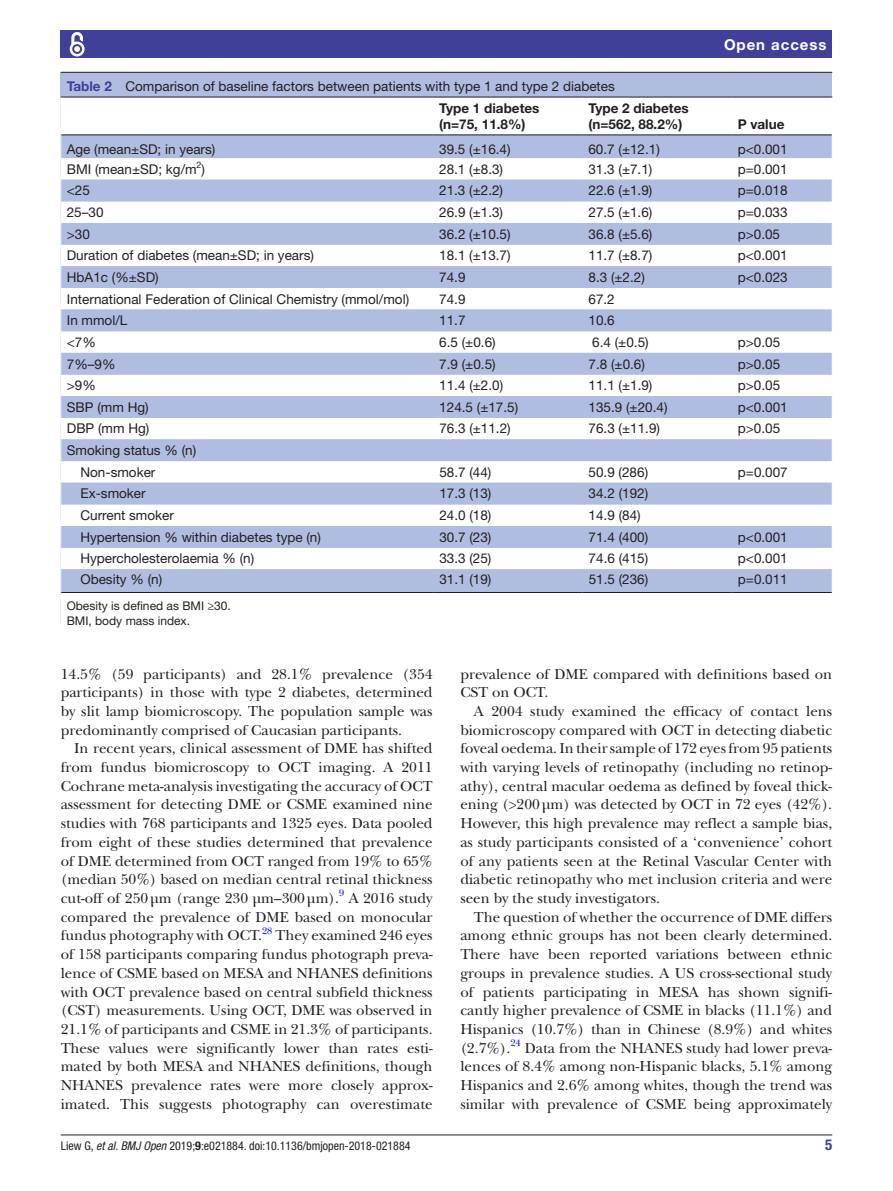
<style>
.page{position:relative;width:893px;height:1191px;background:#fff}
.page>*{position:absolute;margin:0;border:0;box-sizing:border-box;transform-origin:0 0}
.t1{font:15px/18.8px "New Baskerville";color:#231f20;text-align:justify}
.t2{font:700 15px "Helvetica Neue LT Std";letter-spacing:.065em;color:#fff}
.t3{font:700 condensed 15px "Helvetica Neue LT Std";color:#414099}
.t4{font:13.5px/22px "Helvetica Neue LT Std";color:#231f20}
.t5{font:700 13.5px/16.2px "Helvetica Neue LT Std";color:#231f20}
.t6{font:condensed 12px "Helvetica Neue LT Std";color:#231f20}
.t7{font:12px/15px "Helvetica Neue LT Std";color:#231f20}
.t8{font:9.9px "New Baskerville";color:#00f}
.t9{font:9px "Helvetica Neue LT Std";color:#231f20}
.s1{font-weight:700;color:#414099}
.s2{font-weight:700}
.s3{font-size:13.5px}
.s4{font-style:italic}
</style>
<div class="page">
<hr style="left:61px;top:1134px;width:771px;height:1px;background:#231f20">
<div style="left:61px;top:31px;width:771px;height:27px;background:#414099"></div>
<svg style="left:69px;top:32px;width:16px;height:25px"></svg>
<div style="left:61px;top:73px;width:771px;height:552px;background:#afbde1"></div>
<hr style="left:61px;top:72px;width:771px;height:1px;background:#231f20">
<div style="left:61px;top:98px;width:771px;height:527px;background:#fff"></div>
<svg style="left:61px;top:135px;width:771px;height:457px"></svg>
<hr style="left:61px;top:97px;width:372px;height:1px;background:#231f20">
<hr style="left:61px;top:134px;width:372px;height:1px;background:#231f20">
<hr style="left:433px;top:97px;width:149px;height:1px;background:#231f20">
<hr style="left:433px;top:134px;width:149px;height:1px;background:#231f20">
<hr style="left:582px;top:97px;width:150px;height:1px;background:#231f20">
<hr style="left:582px;top:134px;width:150px;height:1px;background:#231f20">
<hr style="left:732px;top:97px;width:100px;height:1px;background:#231f20">
<hr style="left:732px;top:134px;width:100px;height:1px;background:#231f20">
<hr style="left:433px;top:592px;width:149px;height:1px;background:#231f20">
<hr style="left:582px;top:592px;width:150px;height:1px;background:#231f20">
<hr style="left:61px;top:592px;width:372px;height:1px;background:#231f20">
<hr style="left:732px;top:592px;width:100px;height:1px;background:#231f20">
<svg style="left:60px;top:135px;width:1px;height:457px"></svg>
<hr style="left:67px;top:609px;width:765px;height:2px;background:#fff">
<hr style="left:67px;top:624px;width:765px;height:2px;background:#fff">
<p class="t4" style="left:439px;top:75px;width:177px;text-indent:-372px"><span class="s1">Table 2</span> Comparison of baseline factors between patients with type 1 and type 2 diabetes<br><span class="s2">Type 1 diabetes</span></p>
<p class="t5" style="left:439px;top:116px;width:88px">(n=75, 11.8%)</p>
<p class="t5" style="left:588px;top:99px;width:102px">Type 2 diabetes (n=562, 88.2%)</p>
<p class="t2" style="left:724px;top:35px;width:104px">Open access</p>
<p class="t5" style="left:738px;top:116px;width:48px">P value</p>
<p class="t4" style="left:67px;top:137px;width:150px">Age (mean±SD; in years)</p>
<p class="t4" style="left:439px;top:137px;width:73px">39.5 (±16.4)</p>
<p class="t4" style="left:588px;top:137px;width:73px">60.7 (±12.1)</p>
<p class="t4" style="left:738px;top:137px;width:51px">p&lt;0.001</p>
<p class="t4" style="left:67px;top:158px;width:131px">BMI (mean±SD; kg/m</p>
<p class="t9" style="left:197px;top:159px;width:10px">2<span class="s3">)</span></p>
<p class="t4" style="left:439px;top:158px;width:65px">28.1 (±8.3)</p>
<p class="t4" style="left:588px;top:158px;width:65px">31.3 (±7.1)</p>
<p class="t4" style="left:738px;top:158px;width:51px">p=0.001</p>
<p class="t4" style="left:67px;top:179px;width:25px">&lt;25</p>
<p class="t4" style="left:439px;top:179px;width:65px">21.3 (±2.2)</p>
<p class="t4" style="left:588px;top:179px;width:65px">22.6 (±1.9)</p>
<p class="t4" style="left:738px;top:179px;width:51px">p=0.018</p>
<p class="t4" style="left:67px;top:201px;width:38px">25–30</p>
<p class="t4" style="left:439px;top:201px;width:65px">26.9 (±1.3)</p>
<p class="t4" style="left:588px;top:201px;width:65px">27.5 (±1.6)</p>
<p class="t4" style="left:738px;top:201px;width:51px">p=0.033</p>
<p class="t4" style="left:67px;top:223px;width:25px">&gt;30</p>
<p class="t4" style="left:439px;top:223px;width:73px">36.2 (±10.5)</p>
<p class="t4" style="left:588px;top:223px;width:65px">36.8 (±5.6)</p>
<p class="t4" style="left:738px;top:223px;width:44px">p&gt;0.05</p>
<p class="t4" style="left:67px;top:244px;width:249px">Duration of diabetes (mean±SD; in years)</p>
<p class="t4" style="left:439px;top:244px;width:73px">18.1 (±13.7)</p>
<p class="t4" style="left:588px;top:244px;width:65px">11.7 (±8.7)</p>
<p class="t4" style="left:738px;top:244px;width:51px">p&lt;0.001</p>
<p class="t4" style="left:67px;top:266px;width:93px">HbA1c (%±SD)</p>
<p class="t4" style="left:439px;top:266px;width:28px">74.9</p>
<p class="t4" style="left:588px;top:266px;width:58px">8.3 (±2.2)</p>
<p class="t4" style="left:738px;top:266px;width:51px">p&lt;0.023</p>
<p class="t4" style="left:67px;top:287px;width:344px">International Federation of Clinical Chemistry (mmol/mol)</p>
<p class="t4" style="left:439px;top:287px;width:28px">74.9</p>
<p class="t4" style="left:589px;top:287px;width:28px">67.2</p>
<p class="t4" style="left:67px;top:309px;width:62px">In mmol/L</p>
<p class="t4" style="left:439px;top:309px;width:28px">11.7</p>
<p class="t4" style="left:589px;top:309px;width:28px">10.6</p>
<p class="t4" style="left:67px;top:331px;width:31px">&lt;7%</p>
<p class="t4" style="left:439px;top:331px;width:58px">6.5 (±0.6)</p>
<p class="t4" style="left:592px;top:331px;width:58px">6.4 (±0.5)</p>
<p class="t4" style="left:738px;top:331px;width:44px">p&gt;0.05</p>
<p class="t4" style="left:67px;top:352px;width:50px">7%–9%</p>
<p class="t4" style="left:439px;top:352px;width:58px">7.9 (±0.5)</p>
<p class="t4" style="left:589px;top:352px;width:58px">7.8 (±0.6)</p>
<p class="t4" style="left:738px;top:352px;width:44px">p&gt;0.05</p>
<p class="t4" style="left:67px;top:374px;width:31px">&gt;9%</p>
<p class="t4" style="left:439px;top:374px;width:65px">11.4 (±2.0)</p>
<p class="t4" style="left:589px;top:374px;width:65px">11.1 (±1.9)</p>
<p class="t4" style="left:738px;top:374px;width:44px">p&gt;0.05</p>
<p class="t4" style="left:67px;top:396px;width:83px">SBP (mm Hg)</p>
<p class="t4" style="left:439px;top:396px;width:80px">124.5 (±17.5)</p>
<p class="t4" style="left:589px;top:396px;width:80px">135.9 (±20.4)</p>
<p class="t4" style="left:738px;top:396px;width:51px">p&lt;0.001</p>
<p class="t4" style="left:67px;top:417px;width:84px">DBP (mm Hg)</p>
<p class="t4" style="left:439px;top:417px;width:73px">76.3 (±11.2)</p>
<p class="t4" style="left:589px;top:417px;width:73px">76.3 (±11.9)</p>
<p class="t4" style="left:738px;top:417px;width:44px">p&gt;0.05</p>
<p class="t4" style="left:80px;top:439px;width:117px;line-height:21.6px;text-indent:-14px">Smoking status % (n)<br>Non-smoker</p>
<p class="t4" style="left:439px;top:461px;width:54px">58.7 (44)</p>
<p class="t4" style="left:589px;top:461px;width:61px">50.9 (286)</p>
<p class="t4" style="left:738px;top:461px;width:51px">p=0.007</p>
<p class="t4" style="left:80px;top:482px;width:67px">Ex-smoker</p>
<p class="t4" style="left:439px;top:482px;width:54px">17.3 (13)</p>
<p class="t4" style="left:589px;top:482px;width:61px">34.2 (192)</p>
<p class="t4" style="left:80px;top:504px;width:95px">Current smoker</p>
<p class="t4" style="left:439px;top:504px;width:54px">24.0 (18)</p>
<p class="t4" style="left:589px;top:504px;width:54px">14.9 (84)</p>
<p class="t4" style="left:80px;top:526px;width:242px">Hypertension % within diabetes type (n)</p>
<p class="t4" style="left:439px;top:526px;width:54px">30.7 (23)</p>
<p class="t4" style="left:589px;top:526px;width:61px">71.4 (400)</p>
<p class="t4" style="left:738px;top:526px;width:51px">p&lt;0.001</p>
<p class="t4" style="left:80px;top:547px;width:175px">Hypercholesterolaemia % (n)</p>
<p class="t4" style="left:439px;top:547px;width:54px">33.3 (25)</p>
<p class="t4" style="left:589px;top:547px;width:61px">74.6 (415)</p>
<p class="t4" style="left:738px;top:547px;width:51px">p&lt;0.001</p>
<p class="t4" style="left:80px;top:567px;width:83px">Obesity % (n)</p>
<p class="t4" style="left:439px;top:567px;width:54px">31.1 (19)</p>
<p class="t4" style="left:589px;top:567px;width:61px">51.5 (236)</p>
<p class="t4" style="left:738px;top:567px;width:51px">p=0.011</p>
<p class="t7" style="left:67px;top:598px;width:166px">Obesity is defined as BMI ≥30.<br>BMI, body mass index.</p>
<p class="t1" style="left:61px;top:664px;width:373px">14.5% (59 participants) and 28.1% prevalence (354 participants) in those with type 2 diabetes, determined by slit lamp biomicroscopy. The population sample was predominantly comprised of Caucasian participants.</p>
<p class="t1" style="left:61px;top:739px;width:373px;text-indent:14px">In recent years, clinical assessment of DME has shifted from fundus biomicroscopy to OCT imaging. A 2011<br>Cochrane meta-analysis investigating the accuracy of OCT assessment for detecting DME or CSME examined nine studies with 768 participants and 1325 eyes. Data pooled from eight of these studies determined that prevalence of DME determined from OCT ranged from 19% to 65% (median 50%) based on median central retinal thickness cut-off of 250µm (range 230 µm–300µm).<sup>9</sup> A 2016 study compared the prevalence of DME based on monocular fundus photography with OCT.</p>
<p class="t8" style="left:262px;top:924px;width:12px">28</p>
<p class="t1" style="left:61px;top:926px;width:373px;text-indent:215px">They examined 246 eyes of 158 participants comparing fundus photograph preva&shy;lence of CSME based on MESA and NHANES definitions with OCT prevalence based on central subfield thickness (CST) measurements. Using OCT, DME was observed in 21.1% of participants and CSME in 21.3% of participants.<br>These values were significantly lower than rates esti&shy;mated by both MESA and NHANES definitions, though NHANES prevalence rates were more closely approx&shy;imated. This suggests photography can overestimate</p>
<p class="t1" style="left:460px;top:664px;width:373px">prevalence of DME compared with definitions based on<br>CST on OCT.</p>
<p class="t1" style="left:460px;top:702px;width:373px;text-indent:14px">A 2004 study examined the efficacy of contact lens biomicroscopy compared with OCT in detecting diabetic foveal oedema. In their sample of 172 eyes from 95 patients with varying levels of retinopathy (including no retinop&shy;athy), central macular oedema as defined by foveal thick&shy;ening (&gt;200µm) was detected by OCT in 72 eyes (42%).<br>However, this high prevalence may reflect a sample bias, as study participants consisted of a ‘convenience’ cohort of any patients seen at the Retinal Vascular Center with diabetic retinopathy who met inclusion criteria and were seen by the study investigators.</p>
<p class="t1" style="left:460px;top:907px;width:373px;text-indent:13px">The question of whether the occurrence of DME differs among ethnic groups has not been clearly determined.<br>There have been reported variations between ethnic groups in prevalence studies. A US cross-sectional study of patients participating in MESA has shown signifi&shy;cantly higher prevalence of CSME in blacks (11.1%) and Hispanics (10.7%) than in Chinese (8.9%) and whites (2.7%).<sup>24</sup> Data from the NHANES study had lower preva&shy;lences of 8.4% among non-Hispanic blacks, 5.1% among Hispanics and 2.6% among whites, though the trend was similar with prevalence of CSME being approximately</p>
<p class="t6" style="left:61px;top:1138px;width:351px">Liew G, <span class="s4">et al</span>. <span class="s4">BMJ Open</span> 2019;<span class="s2">9</span>:e021884. doi:10.1136/bmjopen-2018-021884</p>
<p class="t3" style="left:825px;top:1135px;width:9px">5</p>
</div>
